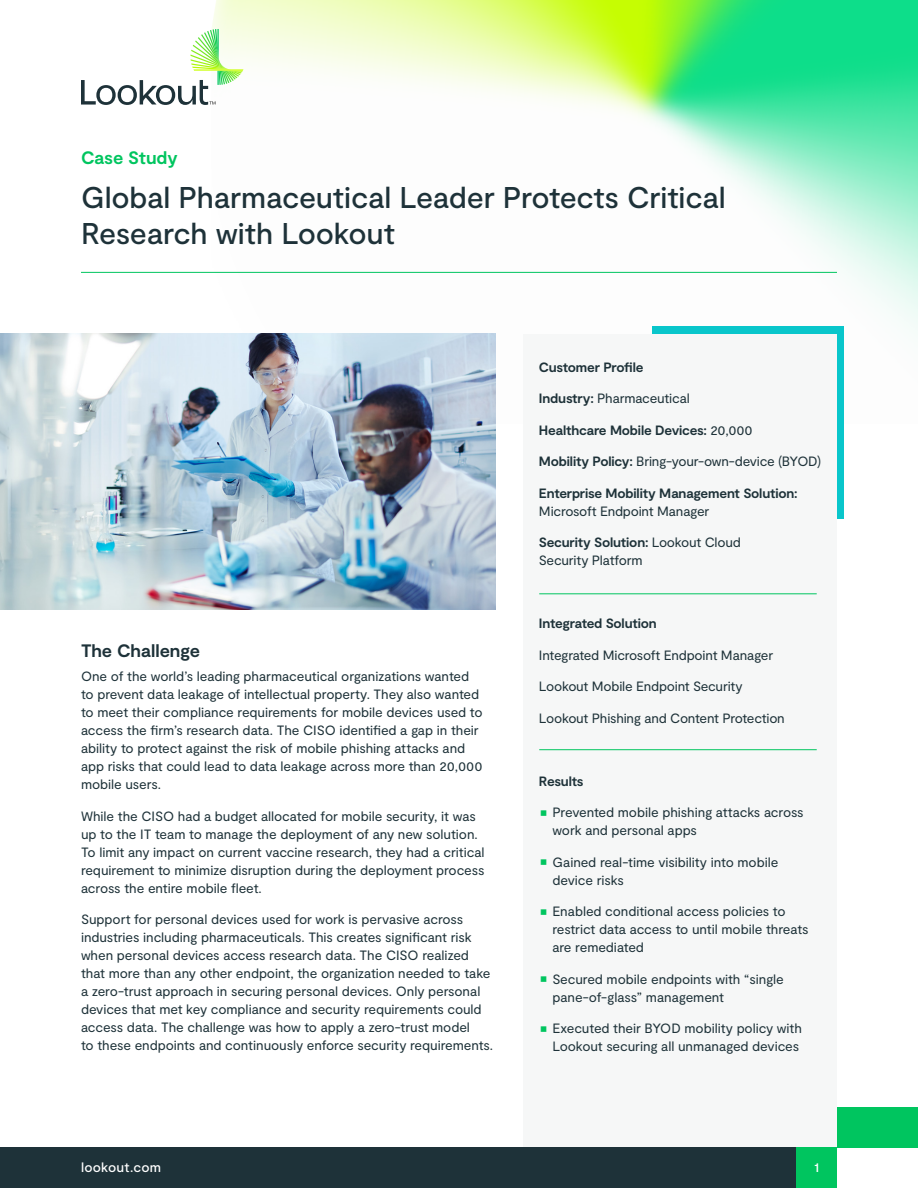
<style>
.page{position:relative;width:918px;height:1188px;background:#fff}
.page>*{position:absolute;margin:0;border:0;box-sizing:border-box;transform-origin:0 0}
.Cover_Page_Headline{font:500 30px/36px "Moderat";letter-spacing:-.005em;color:#1e3239}
.Paragraph_Headline{font:700 18px "Moderat";letter-spacing:-.005em;color:#1e3239}
.Body_Copy_Subhead_Lo{font:700 18px "Moderat";letter-spacing:-.005em;color:#00c55f}
.Body_Copy{font:13.5px/18px "Moderat";letter-spacing:-.01em;color:#1e3239}
.Body_Copy-2{font:700 13.5px/18px "Moderat";letter-spacing:-.015em;color:#1e3239}
.t1{font:500 13.5px "Moderat";letter-spacing:.015em;color:#fff}
.s1{font-weight:700}
.s2{font-weight:400}
</style>
<div class="page">
<img style="left:211px;top:0;width:707px;height:334px">
<svg style="left:81px;top:29px;width:162px;height:76px"></svg>
<img style="left:0;top:334px;width:496px;height:275px">
<hr style="left:81px;top:272px;width:756px;height:1px;background:#00c55f">
<div style="left:652px;top:326px;width:192px;height:192px;background:#09c6cb"></div>
<div style="left:524px;top:334px;width:313px;height:814px;background:#f6f7f7"></div>
<hr style="left:539px;top:594px;width:278px;height:1px;background:#00c55f">
<hr style="left:539px;top:749px;width:278px;height:1px;background:#00c55f">
<div style="left:0;top:1148px;width:796px;height:40px;background:#1e3239"></div>
<div style="left:796px;top:1148px;width:41px;height:40px;background:#00c55f"></div>
<div style="left:837px;top:1107px;width:81px;height:41px;background:#00c55f"></div>
<p class="Body_Copy_Subhead_Lo" style="left:81px;top:148px;width:98px">Case Study</p>
<p class="Cover_Page_Headline" style="left:81px;top:180px;width:646px">Global Pharmaceutical Leader Protects Critical<br>Research with Lookout</p>
<p class="Paragraph_Headline" style="left:81px;top:640px;width:121px">The Challenge</p>
<p class="Body_Copy" style="left:81px;top:668px;width:403px">One of the world’s leading pharmaceutical organizations wanted to prevent data leakage of intellectual property. They also wanted to meet their compliance requirements for mobile devices used to access the firm’s research data. The CISO identified a gap in their ability to protect against the risk of mobile phishing attacks and app risks that could lead to data leakage across more than 20,000 mobile users.</p>
<p class="Body_Copy" style="left:81px;top:808px;width:405px">While the CISO had a budget allocated for mobile security, it was up to the IT team to manage the deployment of any new solution.<br>To limit any impact on current vaccine research, they had a critical requirement to minimize disruption during the deployment process across the entire mobile fleet.</p>
<p class="Body_Copy" style="left:81px;top:911px;width:414px">Support for personal devices used for work is pervasive across industries including pharmaceuticals. This creates significant risk when personal devices access research data. The CISO realized that more than any other endpoint, the organization needed to take a zero-trust approach in securing personal devices. Only personal devices that met key compliance and security requirements could access data. The challenge was how to apply a zero-trust model<br>to these endpoints and continuously enforce security requirements.</p>
<p class="Body_Copy-2" style="left:539px;top:358px;width:106px">Customer Profile</p>
<p class="Body_Copy" style="left:539px;top:390px;width:152px"><span class="s1">Industry:</span> Pharmaceutical</p>
<p class="Body_Copy-2" style="left:539px;top:421px;width:215px">Healthcare Mobile Devices: <span class="s2">20,000</span></p>
<p class="Body_Copy" style="left:539px;top:453px;width:284px"><span class="s1">Mobility Policy:</span> Bring-your-own-device (BYOD)</p>
<p class="Body_Copy-2" style="left:539px;top:484px;width:260px">Enterprise Mobility Management Solution:<br><span class="s2">Microsoft Endpoint Manager</span></p>
<p class="Body_Copy" style="left:539px;top:534px;width:203px"><span class="s1">Security Solution:</span> Lookout Cloud<br>Security Platform</p>
<p class="Body_Copy-2" style="left:539px;top:615px;width:119px">Integrated Solution</p>
<p class="Body_Copy" style="left:539px;top:646px;width:236px">Integrated Microsoft Endpoint Manager</p>
<p class="Body_Copy" style="left:539px;top:678px;width:205px">Lookout Mobile Endpoint Security</p>
<p class="Body_Copy" style="left:539px;top:709px;width:247px">Lookout Phishing and Content Protection</p>
<p class="Body_Copy-2" style="left:539px;top:772px;width:46px">Results</p>
<p class="Body_Copy" style="left:552px;top:804px;width:253px">Prevented mobile phishing attacks across work and personal apps</p>
<p class="Body_Copy" style="left:552px;top:853px;width:227px">Gained real-time visibility into mobile device risks</p>
<p class="Body_Copy" style="left:552px;top:903px;width:258px">Enabled conditional access policies to restrict data access to until mobile threats are remediated</p>
<p class="Body_Copy" style="left:552px;top:970px;width:233px">Secured mobile endpoints with “single pane-of-glass” management</p>
<p class="Body_Copy" style="left:552px;top:1020px;width:251px">Executed their BYOD mobility policy with<br>Lookout securing all unmanaged devices</p>
<p class="t1" style="left:81px;top:1159px;width:82px">lookout.com</p>
<p class="t1" style="left:814px;top:1159px;width:7px">1</p>
</div>
